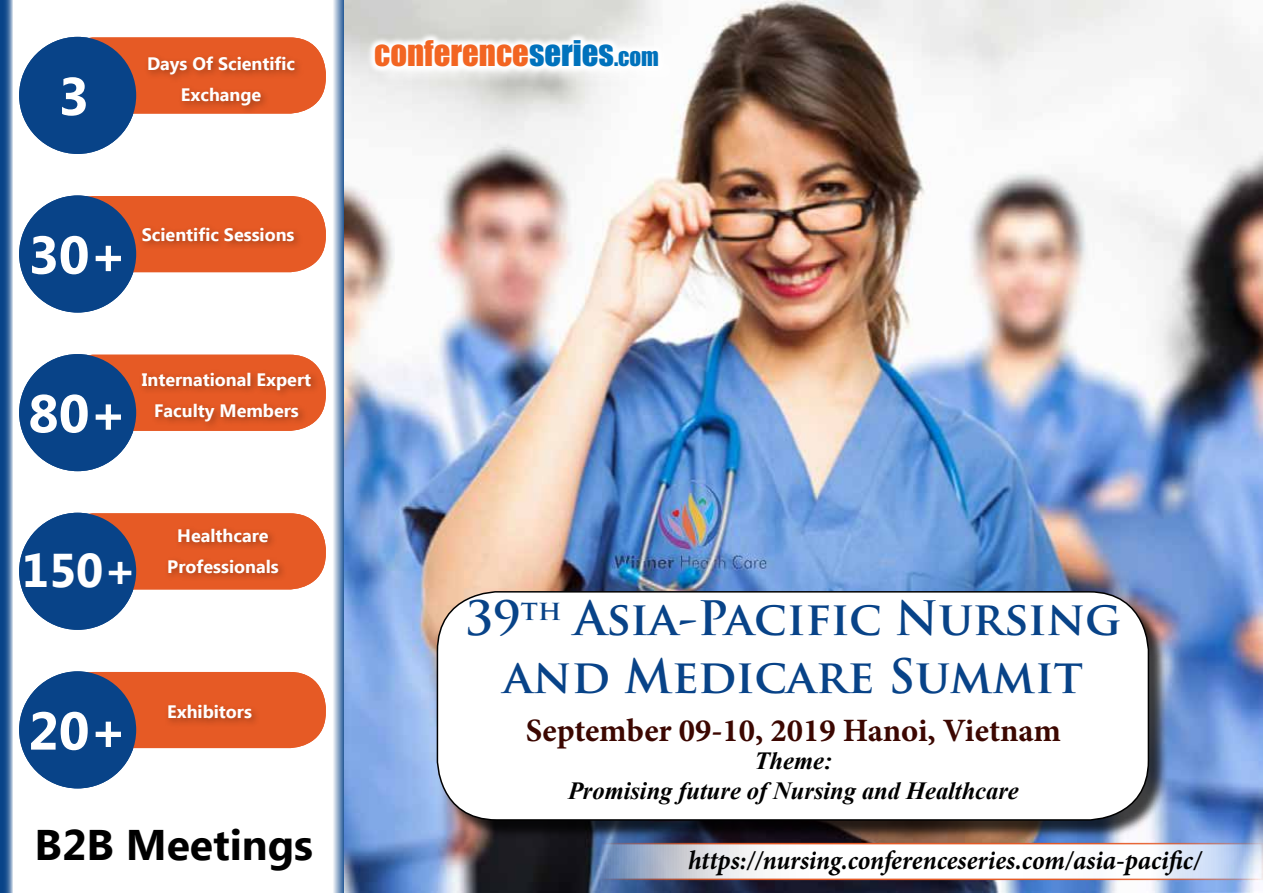
<style>
.page{position:relative;width:1263px;height:893px;background:#fff}
.page>*{position:absolute;margin:0;border:0;box-sizing:border-box;transform-origin:0 0}
.t1{font:700 53.25px "Ebrima";color:#fff}
.t2{font:700 47.25px "Ebrima";color:#fff}
.t3{font:700 46.2px/57.9px "Trajan Pro";color:#084388;text-align:center}
.t4{font:700 42.75px "Ebrima";color:#000}
.t5{font:32.7px "Impact";color:#f26522}
.t6{font:700 32.55px "Minion Pro";color:#3c0701}
.t7{font:italic 700 26.85px "Minion Pro";letter-spacing:-.005em;color:#000;scale:.95 1}
.t8{font:italic 700 24.6px/29.5px "Times New Roman";letter-spacing:-.005em;color:#000;text-align:center}
.t9{font:700 18px/30.9px "Ebrima";color:#fff;text-align:center}
.s1{color:#0072bc}
.s2{font-size:22.95px;color:#0072bc}
</style>
<div class="page">
<svg style="left:333px;top:0;width:12px;height:893px;background:#8da8c8"></svg>
<img style="left:345px;top:0;width:918px;height:893px">
<svg style="left:597px;top:843px;width:666px;height:37px"></svg>
<div style="left:378px;top:44px;width:301px;height:43px;background:#fff;opacity:.75"></div>
<svg style="left:366px;top:32px;width:301px;height:44px"></svg>
<div style="left:58px;top:37px;width:268px;height:77px;background:#e65a25;border-radius:36px"></div>
<div style="left:19px;top:37px;width:117px;height:117px;background:#084388;border-radius:50%"></div>
<div style="left:144px;top:53px;width:160px;height:62px;background:#000;opacity:.3"></div>
<div style="left:58px;top:196px;width:268px;height:76px;background:#e65a25;border-radius:36px"></div>
<div style="left:19px;top:195px;width:117px;height:118px;background:#084388;border-radius:50%"></div>
<div style="left:138px;top:224px;width:165px;height:27px;background:#000;opacity:.3"></div>
<div style="left:58px;top:355px;width:268px;height:76px;background:#e65a25;border-radius:36px"></div>
<div style="left:19px;top:354px;width:117px;height:117px;background:#084388;border-radius:50%"></div>
<div style="left:138px;top:369px;width:182px;height:61px;background:#000;opacity:.3"></div>
<div style="left:58px;top:513px;width:268px;height:76px;background:#e65a25;border-radius:36px"></div>
<div style="left:19px;top:513px;width:117px;height:117px;background:#084388;border-radius:50%"></div>
<div style="left:164px;top:525px;width:124px;height:57px;background:#000;opacity:.3"></div>
<div style="left:58px;top:672px;width:268px;height:76px;background:#e65a25;border-radius:36px"></div>
<div style="left:19px;top:671px;width:117px;height:117px;background:#084388;border-radius:50%"></div>
<div style="left:164px;top:701px;width:97px;height:27px;background:#000;opacity:.3"></div>
<svg style="left:0;top:0;width:13px;height:893px;background:#3d6ba1"></svg>
<div style="left:439px;top:593px;width:729px;height:247px;background:#000;opacity:.75"></div>
<div style="left:437px;top:592px;width:711px;height:228px;background:#fff;border-radius:60px"></div>
<div style="left:437px;top:591px;width:712px;height:230px;border:2px solid #000;border-radius:60px"></div>
<h1 class="t1" style="left:58px;top:57px;width:32px">3</h1>
<p class="t9" style="left:147px;top:49px;width:150px">Days Of Scientific<br>Exchange</p>
<h1 class="t1" style="left:28px;top:215px;width:100px">30+</h1>
<p class="t9" style="left:142px;top:220px;width:154px">Scientific Sessions</p>
<h1 class="t1" style="left:28px;top:374px;width:100px">80+</h1>
<p class="t9" style="left:142px;top:365px;width:171px">International Expert<br>Faculty Members</p>
<h2 class="t2" style="left:22px;top:535px;width:116px">150+</h2>
<p class="t9" style="left:167px;top:521px;width:113px">Healthcare<br>Professionals</p>
<h1 class="t1" style="left:28px;top:691px;width:100px">20+</h1>
<p class="t9" style="left:167px;top:697px;width:86px">Exhibitors</p>
<h3 class="t4" style="left:35px;top:813px;width:280px">B2B Meetings</h3>
<h3 class="t5" style="left:374px;top:28px;width:286px">CONFERENCE<span class="s1">SERIES</span><span class="s2">.COM</span></h3>
<h3 class="t3" style="left:465px;top:590px;width:657px">39<sup>th</sup> Asia-Pacific Nursing and Medicare Summit</h3>
<h3 class="t6" style="left:526px;top:708px;width:537px">September 09-10, 2019 Hanoi, Vietnam</h3>
<h3 class="t8" style="left:568px;top:746px;width:452px">Theme:<br>Promising future of Nursing and Healthcare</h3>
<h3 class="t7" style="left:688px;top:841px;width:542px">https://nursing.conferenceseries.com/asia-pacific/</h3>
</div>
